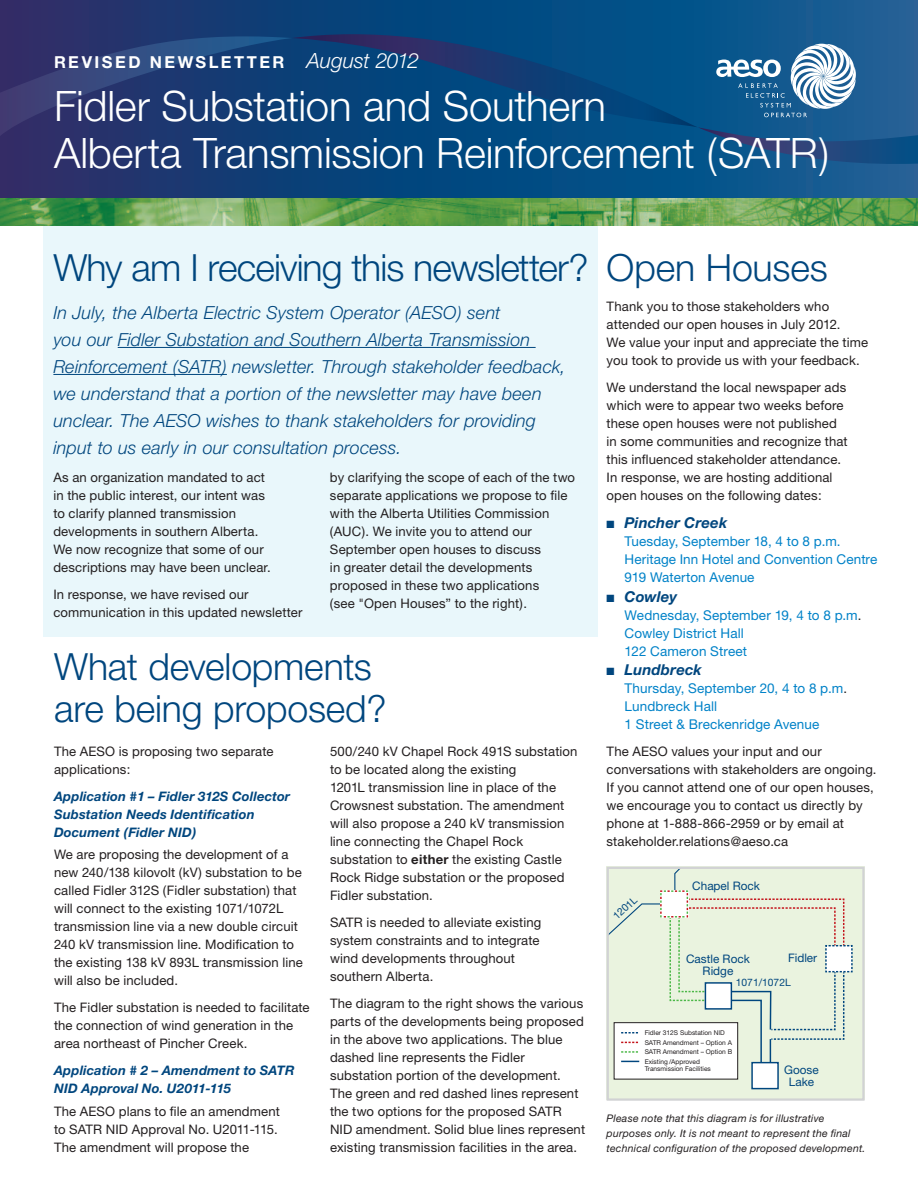
<style>
.page{position:relative;width:918px;height:1188px;background:#fff}
.page>*{position:absolute;margin:0;border:0;box-sizing:border-box;transform-origin:0 0}
.t1{font:300 42px/46.5px "Helvetica Neue";letter-spacing:-.005em;color:#fff}
.t2{font:300 37.5px/42px "Helvetica Neue";letter-spacing:-.01em;color:#00467e}
.t3{font:italic 300 18px/27px "Helvetica Neue";letter-spacing:.005em;color:#00467e}
.t4{font:700 16.5px "Helvetica Neue";letter-spacing:.15em;color:#fff}
.t5{font:italic 700 15px "Helvetica Neue";letter-spacing:.005em;color:#00467e}
.t6{font:13.5px/18px "Helvetica Neue";letter-spacing:.01em;color:#0082c8}
.t7{font:13.2px/18px "Helvetica Neue";letter-spacing:.01em;color:#231f20}
.t8{font:italic 700 13.2px/18px "Helvetica Neue";letter-spacing:.01em;color:#00467e}
.t9{font:11.7px/11.7px "Helvetica Neue";color:#00467e;text-align:center}
.t10{font:italic 10.5px/15px "Helvetica Neue";letter-spacing:.02em;color:#231f20}
.t11{font:10.35px "Helvetica Neue";color:#00467e}
.t12{font:6.6px/9.6px "Helvetica Neue";color:#231f20}
.s1{font-weight:300;font-style:italic;font-size:21px}
.s2{font-weight:700}
.s3{font-size:13.2px;color:#231f20}
</style>
<div class="page">
<div style="left:43px;top:213px;width:555px;height:424px;background:#e9f7fb"></div>
<svg style="left:0;top:0;width:918px;height:199px;background:#11487e"></svg>
<svg style="left:0;top:34px;width:918px;height:133px;background:#194b81"></svg>
<img style="left:0;top:199px;width:918px;height:26px">
<div style="left:607px;top:867px;width:258px;height:233px;background:#eaf3df"></div>
<div style="left:752px;top:1063px;width:26px;height:26px;background:#fff"></div>
<div style="left:751px;top:1062px;width:28px;height:27px;border:1px solid #00467e"></div>
<div style="left:614px;top:1023px;width:124px;height:56px;background:#fff"></div>
<svg style="left:610px;top:870px;width:243px;height:202px"></svg>
<div style="left:607px;top:867px;width:258px;height:234px;border:2px solid #d1d2d4"></div>
<hr style="left:118px;top:347px;width:418px;height:1px;background:#00467e">
<hr style="left:53px;top:374px;width:174px;height:1px;background:#00467e">
<p class="t4" style="left:54px;top:52px;width:367px">REVISED NEWSLETTER <span class="s1">August 2012</span></p>
<h1 class="t1" style="left:54px;top:82px;width:777px">Fidler Substation and Southern<br>Alberta Transmission Reinforcement (SATR)</h1>
<h2 class="t2" style="left:53px;top:245px;width:537px">Why am I receiving this newsletter?</h2>
<p class="t3" style="left:53px;top:299px;width:514px">In July, the Alberta Electric System Operator (AESO) sent<br>you our Fidler Substation and Southern Alberta Transmission Reinforcement (SATR) newsletter. Through stakeholder feedback, we understand that a portion of the newsletter may have been unclear. The AESO wishes to thank stakeholders for providing input to us early in our consultation process.</p>
<p class="t7" style="left:53px;top:468px;width:219px">As an organization mandated to act in the public interest, our intent was to clarify planned transmission developments in southern Alberta.<br>We now recognize that some of our descriptions may have been unclear.</p>
<p class="t7" style="left:53px;top:585px;width:251px">In response, we have revised our communication in this updated newsletter</p>
<p class="t7" style="left:330px;top:468px;width:247px">by clarifying the scope of each of the two separate applications we propose to file with the Alberta Utilities Commission (AUC). We invite you to attend our September open houses to discuss<br>in greater detail the developments proposed in these two applications<br>(see "Open Houses” to the right).</p>
<h2 class="t2" style="left:54px;top:645px;width:334px">What developments are being proposed?</h2>
<p class="t7" style="left:54px;top:742px;width:221px">The AESO is proposing two separate applications:</p>
<p class="t8" style="left:54px;top:787px;width:238px">Application #1 – Fidler 312S Collector<br>Substation Needs Identification<br>Document (Fidler NID)</p>
<p class="t7" style="left:54px;top:846px;width:250px">We are proposing the development of a new 240/138 kilovolt (kV) substation to be called Fidler 312S (Fidler substation) that will connect to the existing 1071/1072L transmission line via a new double circuit 240 kV transmission line. Modification to the existing 138 kV 893L transmission line will also be included.</p>
<p class="t7" style="left:54px;top:999px;width:257px">The Fidler substation is needed to facilitate the connection of wind generation in the area northeast of Pincher Creek.</p>
<p class="t8" style="left:54px;top:1061px;width:242px">Application # 2 – Amendment to SATR<br>NID Approval No. U2011-115</p>
<p class="t7" style="left:54px;top:1102px;width:227px">The AESO plans to file an amendment to SATR NID Approval No. U2011-115.<br>The amendment will propose the</p>
<p class="t7" style="left:330px;top:742px;width:249px">500/240 kV Chapel Rock 491S substation to be located along the existing<br>1201L transmission line in place of the Crowsnest substation. The amendment will also propose a 240 kV transmission line connecting the Chapel Rock substation to <span class="s2">either</span> the existing Castle Rock Ridge substation or the proposed Fidler substation.</p>
<p class="t7" style="left:330px;top:913px;width:213px">SATR is needed to alleviate existing system constraints and to integrate wind developments throughout southern Alberta.</p>
<p class="t7" style="left:330px;top:994px;width:257px">The diagram to the right shows the various parts of the developments being proposed in the above two applications. The blue dashed line represents the Fidler substation portion of the development.<br>The green and red dashed lines represent the two options for the proposed SATR NID amendment. Solid blue lines represent existing transmission facilities in the area.</p>
<h2 class="t2" style="left:607px;top:245px;width:223px">Open Houses</h2>
<p class="t7" style="left:607px;top:297px;width:263px">Thank you to those stakeholders who attended our open houses in July 2012.<br>We value your input and appreciate the time you took to provide us with your feedback.</p>
<p class="t7" style="left:607px;top:378px;width:243px">We understand the local newspaper ads which were to appear two weeks before these open houses were not published in some communities and recognize that this influenced stakeholder attendance.<br>In response, we are hosting additional open houses on the following dates:</p>
<p class="t5" style="left:607px;top:513px;width:122px">■ Pincher Creek</p>
<p class="t6" style="left:625px;top:532px;width:254px">Tuesday, September 18, 4 to 8 p.m.<br>Heritage Inn Hotel and Convention Centre<br>919 Waterton Avenue</p>
<p class="t5" style="left:607px;top:587px;width:72px">■ Cowley</p>
<p class="t6" style="left:625px;top:606px;width:238px">Wednesday, September 19, 4 to 8 p.m<span class="s3">.<br></span>Cowley District Hall<br>122 Cameron Street</p>
<p class="t5" style="left:607px;top:660px;width:97px">■ Lundbreck</p>
<p class="t6" style="left:625px;top:679px;width:224px">Thursday, September 20, 4 to 8 p.m<span class="s3">.<br></span>Lundbreck Hall<br>1 Street &amp; Breckenridge Avenue</p>
<p class="t7" style="left:607px;top:742px;width:271px">The AESO values your input and our conversations with stakeholders are ongoing.<br>If you cannot attend one of our open houses, we encourage you to contact us directly by phone at 1-888-866-2959 or by email at stakeholder.relations@aeso.ca</p>
<p class="t11" style="left:610px;top:913px;width:30px;rotate:-43deg">1201L</p>
<p class="t9" style="left:692px;top:880px;width:69px">Chapel Rock</p>
<p class="t9" style="left:788px;top:952px;width:31px">Fidler</p>
<p class="t9" style="left:686px;top:953px;width:65px">Castle Rock<br>Ridge</p>
<p class="t11" style="left:736px;top:976px;width:56px">1071/1072L</p>
<p class="t12" style="left:645px;top:1028px;width:89px">Fidler 312S Substation NID<br>SATR Amendment – Option A<br>SATR Amendment – Option B<br>Existing /Approved</p>
<p class="t12" style="left:645px;top:1064px;width:68px">Transmission Facilities</p>
<p class="t9" style="left:784px;top:1064px;width:36px">Goose<br>Lake</p>
<p class="t10" style="left:607px;top:1111px;width:260px">Please note that this diagram is for illustrative purposes only. It is not meant to represent the final technical configuration of the proposed development.</p>
</div>
